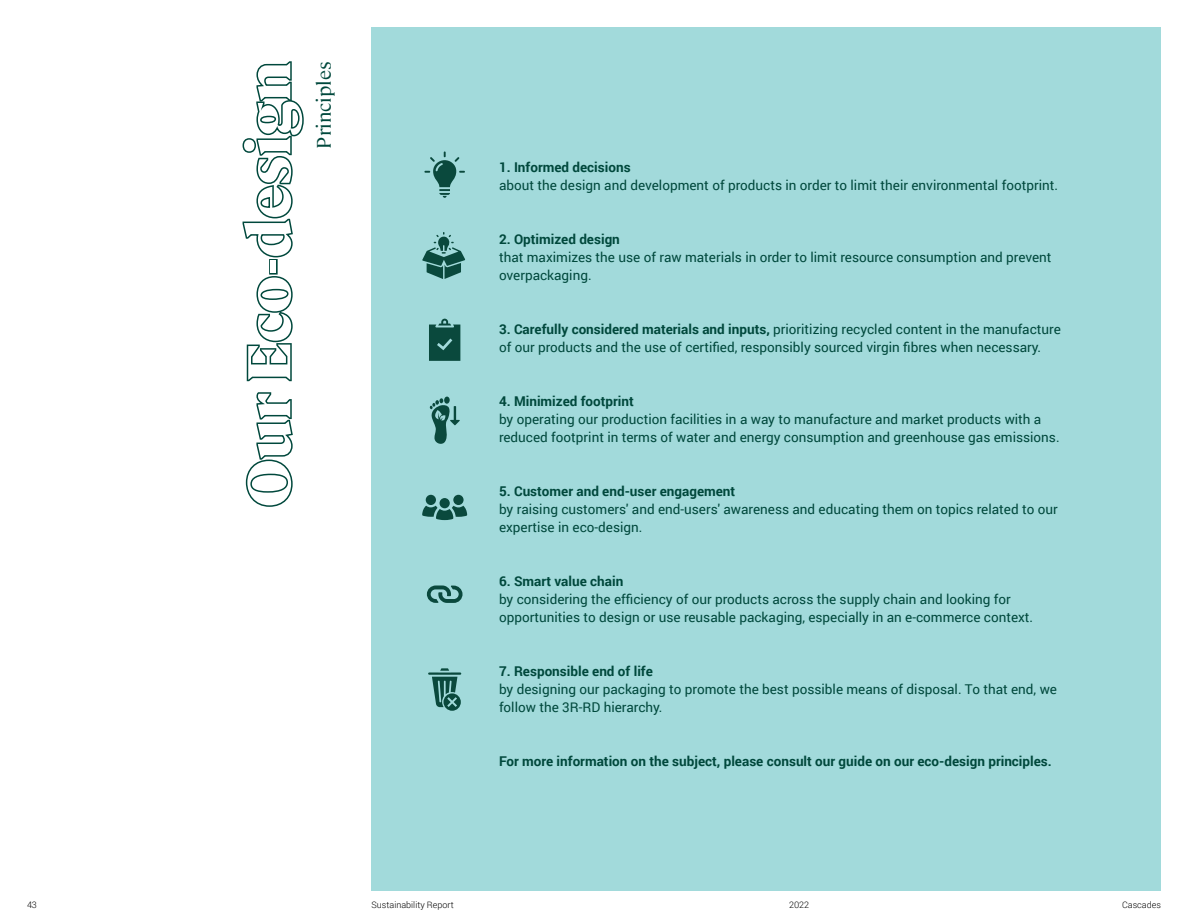
<style>
.page{position:relative;width:1188px;height:918px;background:#fff}
.page>*{position:absolute;margin:0;border:0;box-sizing:border-box;transform-origin:0 0}
.t1{font:800 60px "Cambon";color:#fff}
.t2{font:19.5px "Cambon";color:#00483c}
.t3{font:13.5px/18px "Roboto";color:#00483c}
.t4{font:700 13.5px "Roboto";color:#00483c}
.t5{font:300 9px "Roboto";color:#000}
.s1{font-weight:700}
</style>
<div class="page">
<div style="left:371px;top:27px;width:790px;height:864px;background:#a2dadb"></div>
<svg style="left:245px;top:392px;width:48px;height:115px"></svg>
<svg style="left:246px;top:276px;width:47px;height:106px"></svg>
<div style="left:269px;top:259px;width:9px;height:16px;border:3px solid #00483c"></div>
<svg style="left:242px;top:61px;width:62px;height:197px"></svg>
<svg style="left:424px;top:151px;width:41px;height:47px"></svg>
<svg style="left:422px;top:232px;width:43px;height:47px"></svg>
<svg style="left:429px;top:319px;width:31px;height:42px"></svg>
<svg style="left:430px;top:398px;width:30px;height:46px"></svg>
<div style="left:453px;top:495px;width:11px;height:10px;background:#0a493d;border-radius:50%"></div>
<div style="left:426px;top:495px;width:10px;height:10px;background:#0a493d;border-radius:50%"></div>
<svg style="left:422px;top:506px;width:45px;height:14px"></svg>
<div style="left:440px;top:498px;width:10px;height:10px;background:#0a493d;border-radius:50%"></div>
<svg style="left:427px;top:586px;width:36px;height:17px"></svg>
<svg style="left:440px;top:668px;width:9px;height:3px"></svg>
<hr style="left:428px;top:672px;width:33px;height:3px;background:#0a493d">
<svg style="left:432px;top:677px;width:29px;height:34px"></svg>
<h1 class="t1" style="left:225px;top:507px;width:447px;rotate:-90deg">Our Eco-design</h1>
<h2 class="t2" style="left:310px;top:149px;width:88px;rotate:-90deg">Principles</h2>
<p class="t4" style="left:499px;top:158px;width:133px">1. Informed decisions</p>
<p class="t3" style="left:499px;top:176px;width:561px">about the design and development of products in order to limit their environmental footprint.</p>
<p class="t4" style="left:499px;top:230px;width:122px">2. Optimized design</p>
<p class="t3" style="left:499px;top:248px;width:554px">that maximizes the use of raw materials in order to limit resource consumption and prevent overpackaging.</p>
<p class="t3" style="left:499px;top:320px;width:563px"><span class="s1">3. Carefully considered materials and inputs,</span> prioritizing recycled content in the manufacture of our products and the use of certified, responsibly sourced virgin fibres when necessary.</p>
<p class="t4" style="left:499px;top:392px;width:136px">4. Minimized footprint</p>
<p class="t3" style="left:499px;top:410px;width:562px">by operating our production facilities in a way to manufacture and market products with a reduced footprint in terms of water and energy consumption and greenhouse gas emissions.</p>
<p class="t4" style="left:499px;top:482px;width:238px">5. Customer and end-user engagement</p>
<p class="t3" style="left:499px;top:500px;width:560px">by raising customers' and end-users' awareness and educating them on topics related to our expertise in eco-design.</p>
<p class="t4" style="left:499px;top:572px;width:126px">6. Smart value chain</p>
<p class="t3" style="left:499px;top:590px;width:536px">by considering the efficiency of our products across the supply chain and looking for opportunities to design or use reusable packaging, especially in an e-commerce context.</p>
<p class="t4" style="left:499px;top:662px;width:155px">7. Responsible end of life</p>
<p class="t3" style="left:499px;top:680px;width:560px">by designing our packaging to promote the best possible means of disposal. To that end, we follow the 3R-RD hierarchy.</p>
<p class="t4" style="left:499px;top:752px;width:554px">For more information on the subject, please consult our guide on our eco-design principles.</p>
<p class="t5" style="left:27px;top:899px;width:11px">43</p>
<p class="t5" style="left:372px;top:899px;width:84px">Sustainability Report</p>
<p class="t5" style="left:789px;top:899px;width:22px">2022</p>
<p class="t5" style="left:1122px;top:899px;width:40px">Cascades</p>
</div>
